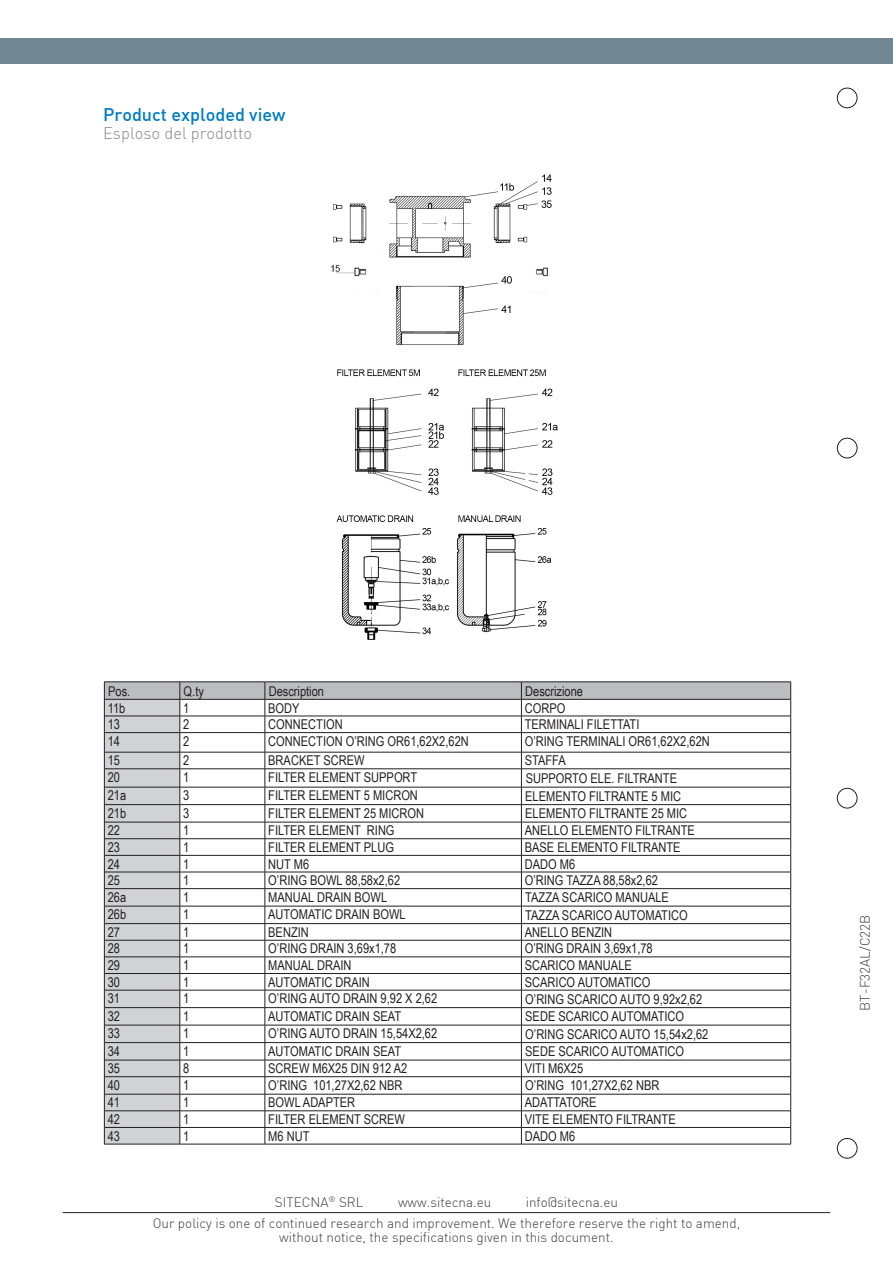
<style>
.page{position:relative;width:893px;height:1263px;background:#fff}
.page>*{position:absolute;margin:0;border:0;box-sizing:border-box;transform-origin:0 0}
.t1{font:500 18px "DIN";color:#007cc4}
.t2{font:300 16.5px "DIN";color:#87888a}
.t3{font:13.5px "Arial Narrow";color:#231f20}
.t4{font:300 13.5px/21.3px "DIN";color:#3e3e3f}
</style>
<div class="page">
<div style="left:0;top:38px;width:893px;height:26px;background:#718793"></div>
<hr style="left:63px;top:1212px;width:767px;height:1px;background:#231f20">
<img style="left:330px;top:174px;width:228px;height:466px">
<hr style="left:104px;top:1144px;width:76px;height:1px;background:#231f20">
<hr style="left:180px;top:1144px;width:85px;height:1px;background:#231f20">
<hr style="left:265px;top:1144px;width:256px;height:1px;background:#231f20">
<svg style="left:104px;top:682px;width:687px;height:462px"></svg>
<hr style="left:521px;top:1144px;width:270px;height:1px;background:#231f20">
<div style="left:837px;top:88px;width:20px;height:20px;border:1px solid #231f20;border-radius:50%"></div>
<div style="left:837px;top:438px;width:20px;height:20px;border:1px solid #231f20;border-radius:50%"></div>
<div style="left:837px;top:788px;width:20px;height:20px;border:1px solid #231f20;border-radius:50%"></div>
<div style="left:837px;top:1138px;width:20px;height:20px;border:1px solid #231f20;border-radius:50%"></div>
<p class="t1" style="left:103px;top:103px;width:184px">Product exploded view</p>
<p class="t2" style="left:103px;top:123px;width:151px">Esploso del prodotto</p>
<p class="t3" style="left:108px;top:681px;width:24px">Pos.</p>
<p class="t3" style="left:184px;top:681px;width:22px">Q.ty</p>
<p class="t3" style="left:269px;top:681px;width:57px">Description</p>
<p class="t3" style="left:525px;top:681px;width:59px">Descrizione</p>
<p class="t3" style="left:108px;top:698px;width:19px">11b</p>
<p class="t3" style="left:183px;top:698px;width:8px">1</p>
<p class="t3" style="left:268px;top:698px;width:33px">BODY</p>
<p class="t3" style="left:525px;top:698px;width:42px">CORPO</p>
<p class="t3" style="left:108px;top:714px;width:14px">13</p>
<p class="t3" style="left:183px;top:714px;width:8px">2</p>
<p class="t3" style="left:268px;top:714px;width:76px">CONNECTION</p>
<p class="t3" style="left:525px;top:714px;width:116px">TERMINALI FILETTATI</p>
<p class="t3" style="left:108px;top:731px;width:14px">14</p>
<p class="t3" style="left:183px;top:731px;width:8px">2</p>
<p class="t3" style="left:268px;top:731px;width:202px">CONNECTION O’RING OR61,62X2,62N</p>
<p class="t3" style="left:525px;top:731px;width:186px">O’RING TERMINALI OR61,62X2,62N</p>
<p class="t3" style="left:108px;top:751px;width:14px">15</p>
<p class="t3" style="left:183px;top:751px;width:8px">2</p>
<p class="t3" style="left:268px;top:751px;width:98px">BRACKET SCREW</p>
<p class="t3" style="left:525px;top:751px;width:43px">STAFFA</p>
<p class="t3" style="left:108px;top:767px;width:14px">20</p>
<p class="t3" style="left:183px;top:767px;width:8px">1</p>
<p class="t3" style="left:268px;top:767px;width:150px">FILTER ELEMENT SUPPORT</p>
<p class="t3" style="left:526px;top:768px;width:153px">SUPPORTO ELE. FILTRANTE</p>
<p class="t3" style="left:108px;top:786px;width:20px">21a</p>
<p class="t3" style="left:183px;top:786px;width:8px">3</p>
<p class="t3" style="left:268px;top:786px;width:151px">FILTER ELEMENT 5 MICRON</p>
<p class="t3" style="left:525px;top:786px;width:157px">ELEMENTO FILTRANTE 5 MIC</p>
<p class="t3" style="left:108px;top:803px;width:20px">21b</p>
<p class="t3" style="left:183px;top:803px;width:8px">3</p>
<p class="t3" style="left:268px;top:803px;width:157px">FILTER ELEMENT 25 MICRON</p>
<p class="t3" style="left:525px;top:804px;width:164px">ELEMENTO FILTRANTE 25 MIC</p>
<p class="t3" style="left:108px;top:821px;width:14px">22</p>
<p class="t3" style="left:183px;top:821px;width:8px">1</p>
<p class="t3" style="left:268px;top:821px;width:128px">FILTER ELEMENT RING</p>
<p class="t3" style="left:525px;top:821px;width:172px">ANELLO ELEMENTO FILTRANTE</p>
<p class="t3" style="left:108px;top:837px;width:14px">23</p>
<p class="t3" style="left:183px;top:837px;width:8px">1</p>
<p class="t3" style="left:268px;top:837px;width:127px">FILTER ELEMENT PLUG</p>
<p class="t3" style="left:525px;top:837px;width:157px">BASE ELEMENTO FILTRANTE</p>
<p class="t3" style="left:108px;top:854px;width:14px">24</p>
<p class="t3" style="left:183px;top:854px;width:8px">1</p>
<p class="t3" style="left:268px;top:854px;width:43px">NUT M6</p>
<p class="t3" style="left:525px;top:854px;width:52px">DADO M6</p>
<p class="t3" style="left:108px;top:870px;width:14px">25</p>
<p class="t3" style="left:183px;top:870px;width:8px">1</p>
<p class="t3" style="left:268px;top:870px;width:133px">O’RING BOWL 88,58x2,62</p>
<p class="t3" style="left:525px;top:870px;width:135px">O’RING TAZZA 88,58x2,62</p>
<p class="t3" style="left:108px;top:887px;width:20px">26a</p>
<p class="t3" style="left:183px;top:887px;width:8px">1</p>
<p class="t3" style="left:268px;top:887px;width:120px">MANUAL DRAIN BOWL</p>
<p class="t3" style="left:525px;top:888px;width:145px">TAZZA SCARICO MANUALE</p>
<p class="t3" style="left:108px;top:905px;width:20px">26b</p>
<p class="t3" style="left:183px;top:905px;width:8px">1</p>
<p class="t3" style="left:268px;top:905px;width:139px">AUTOMATIC DRAIN BOWL</p>
<p class="t3" style="left:525px;top:905px;width:164px">TAZZA SCARICO AUTOMATICO</p>
<p class="t3" style="left:108px;top:922px;width:14px">27</p>
<p class="t3" style="left:183px;top:922px;width:8px">1</p>
<p class="t3" style="left:268px;top:922px;width:42px">BENZIN</p>
<p class="t3" style="left:525px;top:922px;width:89px">ANELLO BENZIN</p>
<p class="t3" style="left:108px;top:939px;width:14px">28</p>
<p class="t3" style="left:183px;top:939px;width:8px">1</p>
<p class="t3" style="left:268px;top:939px;width:129px">O’RING DRAIN 3,69x1,78</p>
<p class="t3" style="left:525px;top:939px;width:129px">O’RING DRAIN 3,69x1,78</p>
<p class="t3" style="left:108px;top:955px;width:14px">29</p>
<p class="t3" style="left:183px;top:955px;width:8px">1</p>
<p class="t3" style="left:268px;top:955px;width:85px">MANUAL DRAIN</p>
<p class="t3" style="left:525px;top:955px;width:109px">SCARICO MANUALE</p>
<p class="t3" style="left:108px;top:972px;width:14px">30</p>
<p class="t3" style="left:183px;top:972px;width:8px">1</p>
<p class="t3" style="left:268px;top:972px;width:103px">AUTOMATIC DRAIN</p>
<p class="t3" style="left:525px;top:972px;width:127px">SCARICO AUTOMATICO</p>
<p class="t3" style="left:108px;top:989px;width:14px">31</p>
<p class="t3" style="left:183px;top:989px;width:8px">1</p>
<p class="t3" style="left:268px;top:989px;width:171px">O’RING AUTO DRAIN 9,92 X 2,62</p>
<p class="t3" style="left:525px;top:989px;width:178px">O’RING SCARICO AUTO 9,92x2,62</p>
<p class="t3" style="left:108px;top:1006px;width:14px">32</p>
<p class="t3" style="left:183px;top:1006px;width:8px">1</p>
<p class="t3" style="left:268px;top:1006px;width:134px">AUTOMATIC DRAIN SEAT</p>
<p class="t3" style="left:525px;top:1006px;width:160px">SEDE SCARICO AUTOMATICO</p>
<p class="t3" style="left:108px;top:1024px;width:14px">33</p>
<p class="t3" style="left:183px;top:1024px;width:8px">1</p>
<p class="t3" style="left:268px;top:1024px;width:171px">O’RING AUTO DRAIN 15,54X2,62</p>
<p class="t3" style="left:525px;top:1024px;width:185px">O’RING SCARICO AUTO 15,54x2,62</p>
<p class="t3" style="left:108px;top:1041px;width:14px">34</p>
<p class="t3" style="left:183px;top:1041px;width:8px">1</p>
<p class="t3" style="left:268px;top:1041px;width:134px">AUTOMATIC DRAIN SEAT</p>
<p class="t3" style="left:525px;top:1041px;width:160px">SEDE SCARICO AUTOMATICO</p>
<p class="t3" style="left:108px;top:1059px;width:14px">35</p>
<p class="t3" style="left:183px;top:1059px;width:8px">8</p>
<p class="t3" style="left:268px;top:1059px;width:141px">SCREW M6X25 DIN 912 A2</p>
<p class="t3" style="left:525px;top:1059px;width:60px">VITI M6X25</p>
<p class="t3" style="left:108px;top:1075px;width:14px">40</p>
<p class="t3" style="left:183px;top:1075px;width:8px">1</p>
<p class="t3" style="left:268px;top:1075px;width:136px">O’RING 101,27X2,62 NBR</p>
<p class="t3" style="left:525px;top:1076px;width:136px">O’RING 101,27X2,62 NBR</p>
<p class="t3" style="left:108px;top:1093px;width:14px">41</p>
<p class="t3" style="left:183px;top:1093px;width:8px">1</p>
<p class="t3" style="left:268px;top:1093px;width:88px">BOWL ADAPTER</p>
<p class="t3" style="left:525px;top:1093px;width:73px">ADATTATORE</p>
<p class="t3" style="left:108px;top:1109px;width:14px">42</p>
<p class="t3" style="left:183px;top:1109px;width:8px">1</p>
<p class="t3" style="left:268px;top:1109px;width:138px">FILTER ELEMENT SCREW</p>
<p class="t3" style="left:525px;top:1109px;width:152px">VITE ELEMENTO FILTRANTE</p>
<p class="t3" style="left:108px;top:1126px;width:14px">43</p>
<p class="t3" style="left:183px;top:1126px;width:8px">1</p>
<p class="t3" style="left:268px;top:1126px;width:43px">M6 NUT</p>
<p class="t3" style="left:525px;top:1126px;width:52px">DADO M6</p>
<p class="t4" style="left:275px;top:1191px;width:90px">SITECNA<sup>®</sup> SRL</p>
<p class="t4" style="left:398px;top:1191px;width:95px">www.sitecna.eu</p>
<p class="t4" style="left:153px;top:1191px;width:589px;text-indent:373px">info@sitecna.eu<br>Our policy is one of continued research and improvement. We therefore reserve the right to amend,</p>
<p class="t4" style="left:279px;top:1226px;width:336px">without notice, the specifications given in this document.</p>
<p class="t4" style="left:854px;top:1010px;width:97px;rotate:-90deg">BT-F32AL/C22B</p>
</div>
